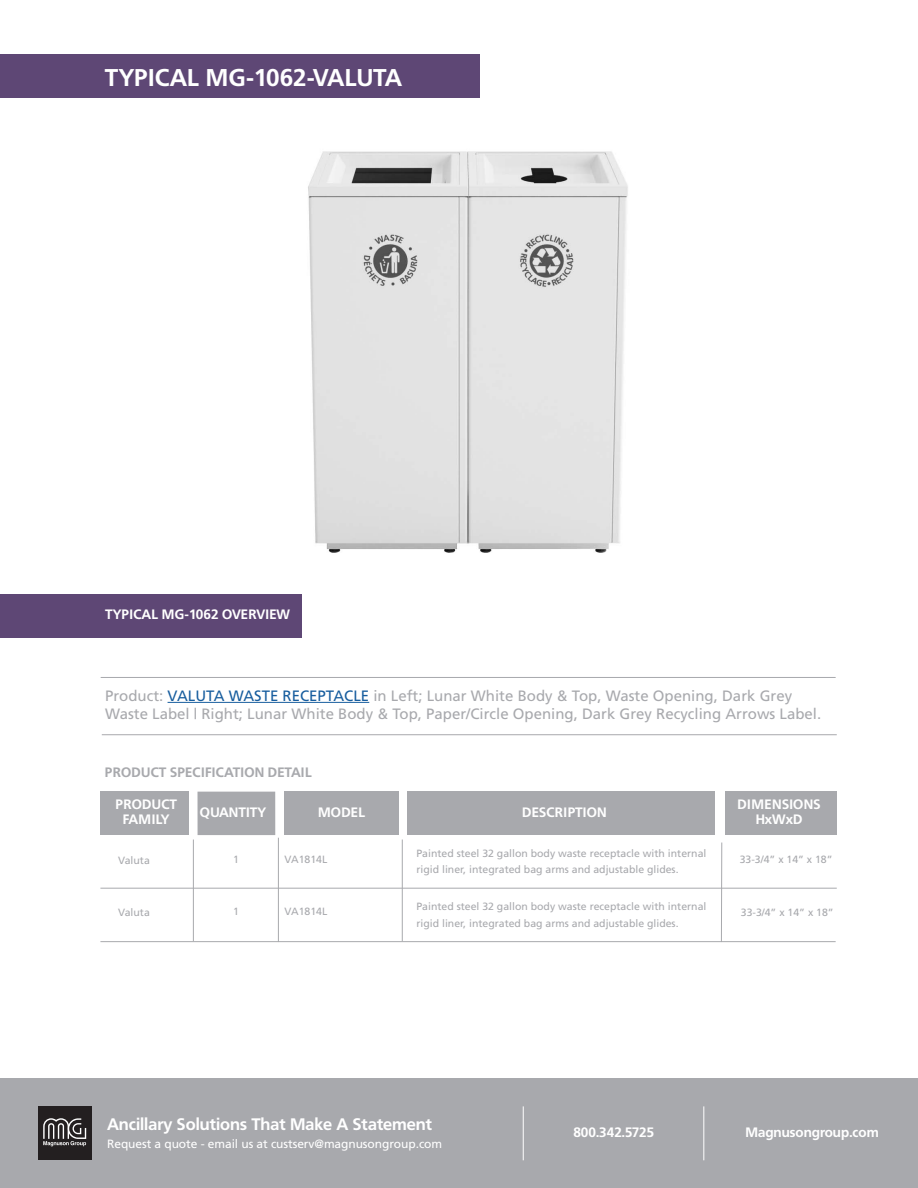
<style>
.page{position:relative;width:918px;height:1188px;background:#fff}
.page>*{position:absolute;margin:0;border:0;box-sizing:border-box;transform-origin:0 0}
.t1{font:700 24px "Frutiger BQ";color:#fff}
.t2{font:700 16.5px "Frutiger BQ";color:#fff}
.t3{font:15px/18px "Frutiger";color:#a8a9ad}
.t4{font:700 13.5px "Frutiger BQ";color:#fff}
.t5{font:700 13.5px/15px "Frutiger BQ";letter-spacing:.02em;color:#fff;text-align:center}
.t6{font:700 13.5px "Frutiger BQ";letter-spacing:.02em;color:#a8a9ad}
.t7{font:12px "Frutiger";letter-spacing:-.005em;color:#fff}
.t8{font:10.5px/16.5px "Frutiger";color:#a8a9ad}
.s1{color:#175d9e}
</style>
<div class="page">
<div style="left:0;top:54px;width:480px;height:43px;background:#5e4775"></div>
<div style="left:0;top:1079px;width:918px;height:109px;background:#a8a9ad"></div>
<div style="left:38px;top:1106px;width:54px;height:54px;background:#231f20"></div>
<svg style="left:43px;top:1118px;width:43px;height:28px"></svg>
<hr style="left:523px;top:1106px;width:1px;height:54px;background:#fff">
<hr style="left:703px;top:1106px;width:1px;height:54px;background:#fff">
<div style="left:0;top:594px;width:302px;height:43px;background:#5e4775"></div>
<div style="left:100px;top:792px;width:89px;height:43px;background:#a8a9ad"></div>
<div style="left:285px;top:792px;width:114px;height:43px;background:#a8a9ad"></div>
<div style="left:407px;top:792px;width:308px;height:43px;background:#a8a9ad"></div>
<div style="left:725px;top:792px;width:112px;height:43px;background:#a8a9ad"></div>
<div style="left:198px;top:792px;width:77px;height:43px;background:#a8a9ad"></div>
<hr style="left:168px;top:702px;width:201px;height:1px;background:#175d9e">
<hr style="left:102px;top:734px;width:735px;height:1px;background:#a8a9ad">
<hr style="left:101px;top:677px;width:735px;height:1px;background:#a8a9ad">
<hr style="left:100px;top:888px;width:737px;height:1px;background:#a8a9ad">
<hr style="left:100px;top:941px;width:736px;height:1px;background:#a8a9ad">
<hr style="left:193px;top:840px;width:1px;height:101px;background:#a8a9ad">
<hr style="left:278px;top:838px;width:1px;height:104px;background:#a8a9ad">
<hr style="left:402px;top:840px;width:1px;height:101px;background:#a8a9ad">
<hr style="left:721px;top:843px;width:1px;height:99px;background:#a8a9ad">
<img style="left:308px;top:151px;width:320px;height:402px">
<p class="t1" style="left:105px;top:63px;width:299px">TYPICAL MG-1062-VALUTA</p>
<p class="t4" style="left:105px;top:606px;width:187px">TYPICAL MG-1062 OVERVIEW</p>
<p class="t3" style="left:105px;top:687px;width:718px">Product: <span class="s1">VALUTA WASTE RECEPTACLE</span> in Left; Lunar White Body &amp; Top, Waste Opening, Dark Grey<br>Waste Label | Right; Lunar White Body &amp; Top, Paper/Circle Opening, Dark Grey Recycling Arrows Label.</p>
<p class="t6" style="left:105px;top:764px;width:209px">PRODUCT SPECIFICATION DETAIL</p>
<p class="t5" style="left:116px;top:797px;width:63px">PRODUCT<br>FAMILY</p>
<p class="t4" style="left:200px;top:804px;width:68px">QUANTITY</p>
<p class="t4" style="left:318px;top:804px;width:49px">MODEL</p>
<p class="t5" style="left:522px;top:805px;width:86px">DESCRIPTION</p>
<p class="t5" style="left:738px;top:797px;width:85px">DIMENSIONS</p>
<p class="t4" style="left:756px;top:811px;width:48px">HxWxD</p>
<p class="t8" style="left:740px;top:851px;width:94px">33-3/4” x 14” x 18”</p>
<p class="t8" style="left:416px;top:845px;width:292px">Painted steel 32 gallon body waste receptacle with internal rigid liner, integrated bag arms and adjustable glides.</p>
<p class="t8" style="left:416px;top:898px;width:292px">Painted steel 32 gallon body waste receptacle with internal rigid liner, integrated bag arms and adjustable glides.</p>
<p class="t8" style="left:118px;top:852px;width:33px">Valuta</p>
<p class="t8" style="left:233px;top:851px;width:7px">1</p>
<p class="t8" style="left:285px;top:851px;width:44px">VA1814L</p>
<p class="t8" style="left:118px;top:904px;width:33px">Valuta</p>
<p class="t8" style="left:285px;top:903px;width:44px">VA1814L</p>
<p class="t8" style="left:233px;top:903px;width:7px">1</p>
<p class="t8" style="left:741px;top:904px;width:94px">33-3/4” x 14” x 18”</p>
<p class="t2" style="left:107px;top:1114px;width:326px">Ancillary Solutions That Make A Statement</p>
<p class="t4" style="left:573px;top:1125px;width:82px">800.342.5725</p>
<p class="t4" style="left:745px;top:1125px;width:135px">Magnusongroup.com</p>
<p class="t7" style="left:107px;top:1137px;width:337px">Request a quote - email us at custserv@magnusongroup.com</p>
</div>
